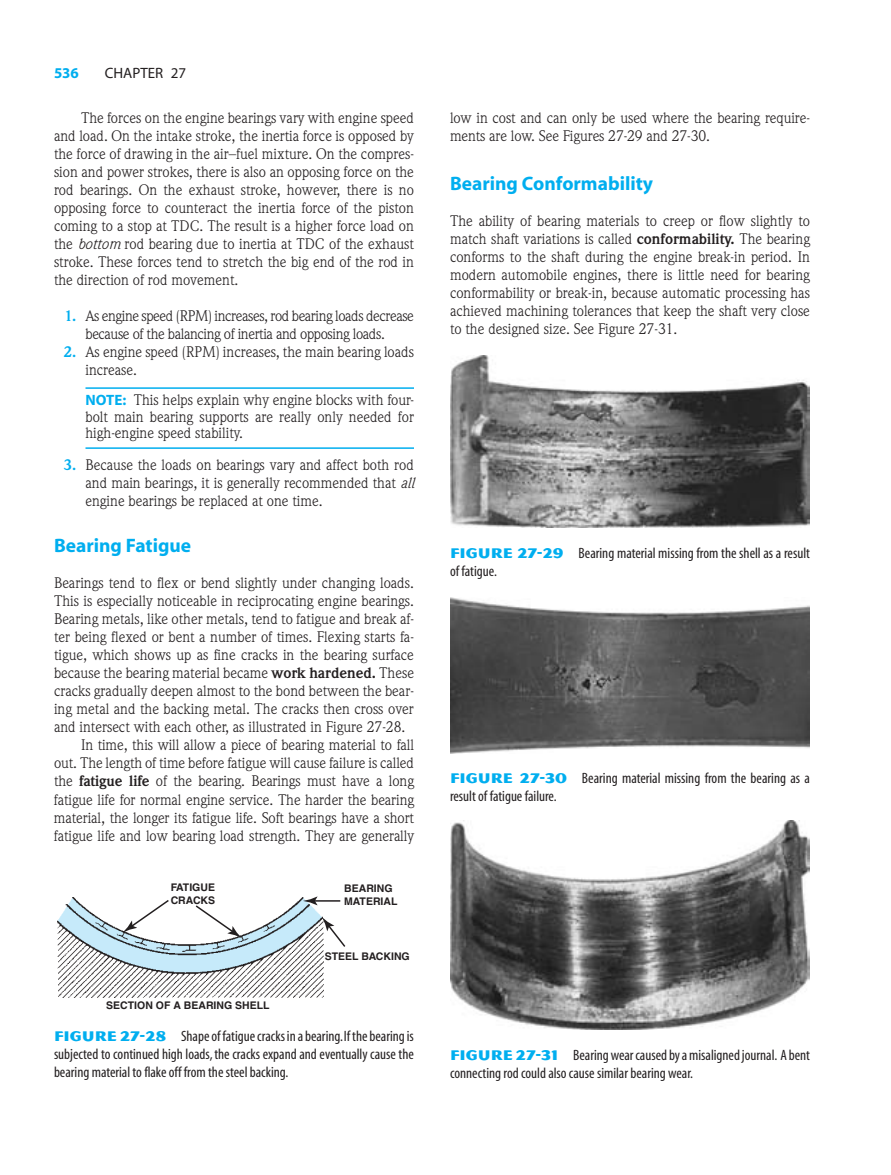
<style>
.page{position:relative;width:891px;height:1175px;background:#fff}
.page>*{position:absolute;margin:0;border:0;box-sizing:border-box;transform-origin:0 0}
.t1{font:700 19.5px "Myriad";color:#00aeef}
.t2{font:15px/18px "Weidemann";color:#231f20;text-align:justify}
.t3{font:condensed 15px/18px "Myriad";color:#231f20}
.t4{font:15px/18px "Weidemann";letter-spacing:-.025em;color:#231f20;text-align:center}
.t5{font:15px "Myriad";color:#231f20}
.t6{font:700 15px "Myriad";color:#00aeef}
.t7{font:700 10.5px/12.6px "Helvetica";color:#231f20}
.s1{font-style:italic}
.s2{font-weight:700;color:#00aeef}
.s3{font-family:"Myriad";font-weight:700;color:#00aeef}
.s4{font-weight:700}
.s5{font-family:"Magnesium MVB";font-stretch:normal;color:#00aeef}
</style>
<div class="page">
<hr style="left:86px;top:387px;width:328px;height:2px;background:#00aeef">
<hr style="left:86px;top:447px;width:328px;height:2px;background:#00aeef">
<img style="left:58px;top:897px;width:265px;height:100px">
<svg style="left:123px;top:898px;width:47px;height:34px"></svg>
<svg style="left:194px;top:904px;width:48px;height:34px"></svg>
<svg style="left:303px;top:896px;width:37px;height:9px"></svg>
<svg style="left:322px;top:917px;width:24px;height:31px"></svg>
<img style="left:450px;top:356px;width:360px;height:172px">
<img style="left:450px;top:597px;width:360px;height:156px">
<img style="left:450px;top:820px;width:360px;height:209px">
<p class="t6" style="left:54px;top:67px;width:26px">536</p>
<p class="t5" style="left:105px;top:67px;width:83px">CHAPTER 27</p>
<p class="t2" style="left:54px;top:110px;width:361px;text-indent:27px">The forces on the engine bearings vary with engine speed and load. On the intake stroke, the inertia force is opposed by the force of drawing in the air–fuel mixture. On the compres&shy;sion and power strokes, there is also an opposing force on the rod bearings. On the exhaust stroke, however, there is no opposing force to counteract the inertia force of the piston coming to a stop at TDC. The result is a higher force load on the <span class="s1">bottom</span> rod bearing due to inertia at TDC of the exhaust stroke. These forces tend to stretch the big end of the rod in the direction of rod movement.</p>
<p class="t4" style="left:64px;top:308px;width:351px"><span class="s2">1.</span> As engine speed (RPM) increases, rod bearing loads decrease because of the balancing of inertia and opposing loads.</p>
<p class="t2" style="left:86px;top:344px;width:330px;text-indent:-22px"><span class="s2">2.</span> As engine speed (RPM) increases, the main bearing loads increase.</p>
<p class="t2" style="left:86px;top:393px;width:330px;line-height:16.5px"><span class="s3">NOTE:</span> This helps explain why engine blocks with four&shy;bolt main bearing supports are really only needed for high-engine speed stability.</p>
<p class="t2" style="left:86px;top:457px;width:330px;text-indent:-22px"><span class="s2">3.</span> Because the loads on bearings vary and affect both rod and main bearings, it is generally recommended that <span class="s1">all </span>engine bearings be replaced at one time.</p>
<h1 class="t1" style="left:54px;top:538px;width:139px">Bearing Fatigue</h1>
<p class="t2" style="left:54px;top:575px;width:361px">Bearings tend to flex or bend slightly under changing loads.</p>
<p class="t2" style="left:54px;top:593px;width:362px">This is especially noticeable in reciprocating engine bearings.</p>
<p class="t2" style="left:54px;top:611px;width:361px">Bearing metals, like other metals, tend to fatigue and break af-</p>
<p class="t2" style="left:54px;top:629px;width:361px">ter being flexed or bent a number of times. Flexing starts fa-</p>
<p class="t2" style="left:54px;top:647px;width:361px">tigue, which shows up as fine cracks in the bearing surface</p>
<p class="t2" style="left:54px;top:665px;width:361px">because the bearing material became <span class="s4">work hardened.</span> These</p>
<p class="t2" style="left:54px;top:683px;width:361px">cracks gradually deepen almost to the bond between the bear-</p>
<p class="t2" style="left:54px;top:701px;width:361px">ing metal and the backing metal. The cracks then cross over</p>
<p class="t2" style="left:54px;top:719px;width:353px">and intersect with each other, as illustrated in Figure 27-28.</p>
<p class="t2" style="left:81px;top:737px;width:335px">In time, this will allow a piece of bearing material to fall</p>
<p class="t2" style="left:54px;top:755px;width:362px">out. The length of time before fatigue will cause failure is called</p>
<p class="t2" style="left:54px;top:773px;width:362px">the <span class="s4">fatigue life</span> of the bearing. Bearings must have a long</p>
<p class="t2" style="left:54px;top:791px;width:362px">fatigue life for normal engine service. The harder the bearing</p>
<p class="t2" style="left:54px;top:809px;width:362px">material, the longer its fatigue life. Soft bearings have a short</p>
<p class="t2" style="left:54px;top:827px;width:362px">fatigue life and low bearing load strength. They are generally</p>
<p class="t7" style="left:171px;top:882px;width:46px">FATIGUE<br>CRACKS</p>
<p class="t7" style="left:344px;top:883px;width:55px">BEARING<br>MATERIAL</p>
<p class="t7" style="left:325px;top:951px;width:87px">STEEL BACKING</p>
<p class="t7" style="left:106px;top:1000px;width:165px">SECTION OF A BEARING SHELL</p>
<p class="t3" style="left:54px;top:1028px;width:361px;text-align:justify"><span class="s5">FIGURE 27-28</span> Shape of fatigue cracks in a bearing.If the bearing is subjected to continued high loads, the cracks expand and eventually cause the bearing material to flake off from the steel backing.</p>
<p class="t2" style="left:450px;top:110px;width:362px">low in cost and can only be used where the bearing require&shy;ments are low. See Figures 27-29 and 27-30.</p>
<h1 class="t1" style="left:450px;top:176px;width:205px">Bearing Conformability</h1>
<p class="t2" style="left:450px;top:213px;width:362px">The ability of bearing materials to creep or flow slightly to match shaft variations is called <span class="s4">conformability.</span> The bearing conforms to the shaft during the engine break-in period. In modern automobile engines, there is little need for bearing conformability or break-in, because automatic processing has achieved machining tolerances that keep the shaft very close to the designed size. See Figure 27-31.</p>
<p class="t3" style="left:450px;top:545px;width:361px"><span class="s5">FIGURE 27-29</span> Bearing material missing from the shell as a result of fatigue.</p>
<p class="t3" style="left:450px;top:770px;width:361px"><span class="s5">FIGURE 27-30</span> Bearing material missing from the bearing as a result of fatigue failure.</p>
<p class="t3" style="left:450px;top:1046px;width:361px"><span class="s5">FIGURE 27-31</span> Bearing wear caused by a misaligned journal. A bent connecting rod could also cause similar bearing wear.</p>
</div>
